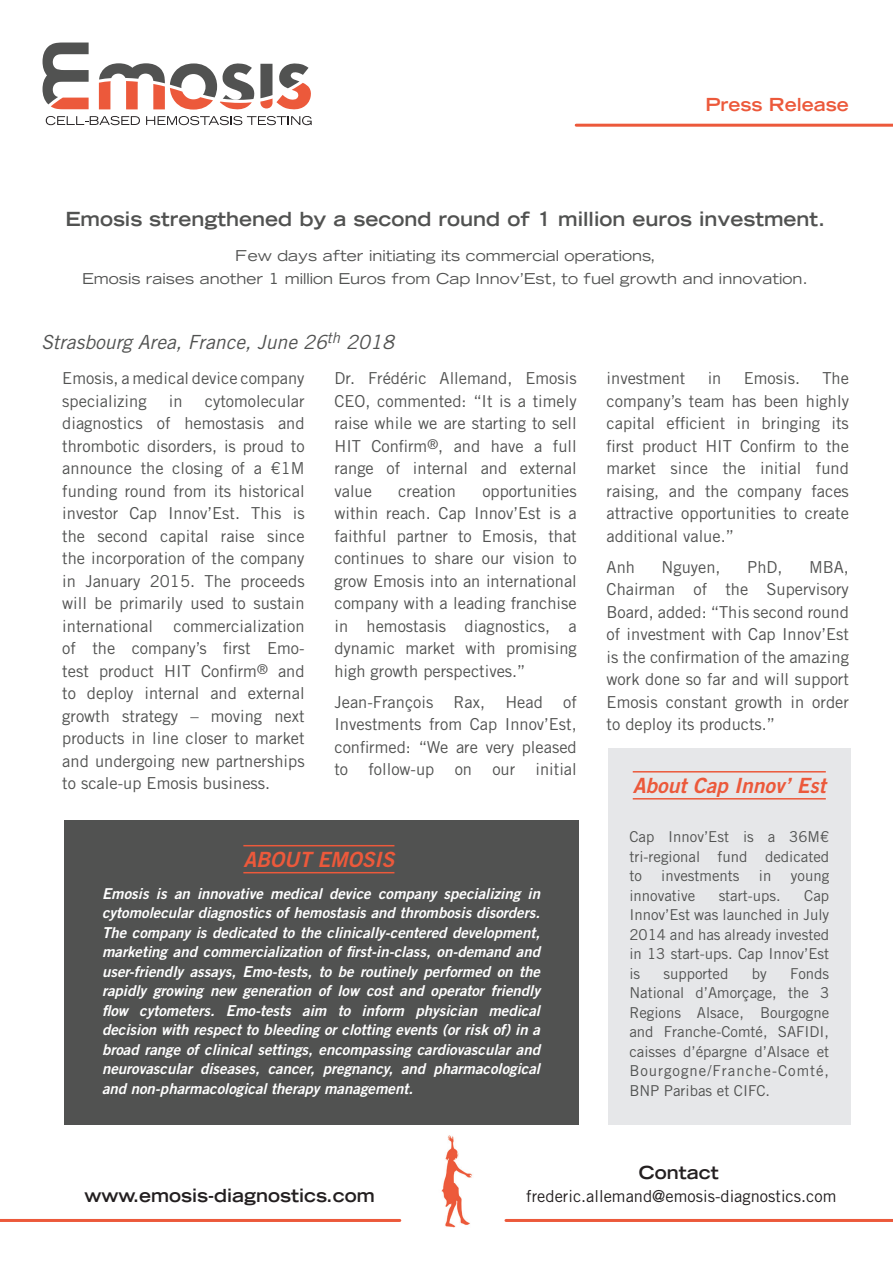
<style>
.page{position:relative;width:893px;height:1263px;background:#fff}
.page>*{position:absolute;margin:0;border:0;box-sizing:border-box;transform-origin:0 0}
.t1{font:21px "Trade Gothic LT Std Bd 2 Obl";color:#ec593b}
.t2{font:700 expanded 19.5px "Trade Gothic LT Std";color:#515251}
.t3{font:italic 19.5px "Trade Gothic LT Std";color:#515251}
.t4{font:700 expanded 18px "Trade Gothic LT Std";color:#231f20}
.t5{font:700 expanded 18px "Trade Gothic LT Std";color:#ec593b}
.t6{font:16.5px/22.5px "Trade Gothic LT Std";color:#515251;text-align:justify}
.t7{font:16.5px "Trade Gothic LT Std";color:#231f20}
.t8{font:15px/19.5px "Trade Gothic LT Std Bd 2 Obl";color:#fff;text-align:justify}
.t9{font:15px/19.5px "Trade Gothic LT Std";color:#515251;text-align:justify}
.t10{font:expanded 15px/22.5px "Trade Gothic LT Std";color:#515251;text-align:center}
</style>
<div class="page">
<svg style="left:46px;top:116px;width:94px;height:9px"></svg>
<svg style="left:146px;top:116px;width:166px;height:9px"></svg>
<svg style="left:43px;top:43px;width:46px;height:66px"></svg>
<svg style="left:99px;top:63px;width:212px;height:47px"></svg>
<hr style="left:576px;top:124px;width:317px;height:3px;background:#ec593b">
<div style="left:64px;top:821px;width:514px;height:304px;background:#515251"></div>
<hr style="left:243px;top:872px;width:151px;height:1px;background:#ec593b">
<hr style="left:243px;top:845px;width:151px;height:1px;background:#ec593b">
<div style="left:608px;top:748px;width:242px;height:377px;background:#e6e7e9"></div>
<hr style="left:633px;top:798px;width:193px;height:1px;background:#ec593b">
<hr style="left:633px;top:771px;width:193px;height:1px;background:#ec593b">
<img style="left:441px;top:1135px;width:65px;height:93px">
<hr style="left:0;top:1219px;width:400px;height:3px;background:#ec593b">
<hr style="left:506px;top:1219px;width:387px;height:3px;background:#ec593b">
<p class="t5" style="left:705px;top:93px;width:145px">Press Release</p>
<p class="t2" style="left:65px;top:206px;width:761px">Emosis strengthened by a second round of 1 million euros investment.</p>
<p class="t10" style="left:82px;top:244px;width:727px">Few days after initiating its commercial operations,<br>Emosis raises another 1 million Euros from Cap Innov’Est, to fuel growth and innovation.</p>
<p class="t3" style="left:41px;top:330px;width:354px">Strasbourg Area, France, June 26<sup>th</sup> 2018</p>
<p class="t6" style="left:62px;top:367px;width:244px">Emosis, a medical device company specializing</p>
<p class="t6" style="left:334px;top:367px;width:244px">Dr. Frédéric Allemand, Emosis CEO, commented: “It is a timely raise while we are starting to sell HIT Confirm<sup>®</sup>, and have a full range of internal and external value</p>
<p class="t6" style="left:169px;top:389px;width:15px">in</p>
<p class="t6" style="left:62px;top:389px;width:244px;text-indent:142px">cytomolecular diagnostics of hemostasis and thrombotic disorders, is proud to announce the closing of a €1M funding round from its historical investor Cap Innov’Est. This is the second capital raise since the incorporation of the company in January 2015. The proceeds will be primarily used to sustain international commercialization of the company’s first Emo&shy;test product HIT Confirm<sup>®</sup> and to deploy internal and external growth strategy – moving next products in line closer to market and undergoing new partnerships to scale-up Emosis business.</p>
<p class="t6" style="left:334px;top:479px;width:244px;text-indent:148px">opportunities within reach. Cap Innov’Est is a faithful partner to Emosis, that continues to share our vision to grow Emosis into an international company with a leading franchise in hemostasis diagnostics, a dynamic market with promising high growth perspectives.”</p>
<p class="t6" style="left:334px;top:690px;width:244px">Jean-François Rax, Head of Investments from Cap Innov’Est, confirmed: “We are very pleased to follow-up on our initial</p>
<p class="t6" style="left:398px;top:479px;width:59px">creation</p>
<p class="t1" style="left:243px;top:846px;width:153px">ABOUT EMOSIS</p>
<p class="t8" style="left:102px;top:884px;width:440px">Emosis is an innovative medical device company specializing in cytomolecular diagnostics of hemostasis and thrombosis disorders.<br>The company is dedicated to the clinically-centered development, marketing and commercialization of first-in-class, on-demand and user-friendly assays, Emo-tests, to be routinely performed on the rapidly growing new generation of low cost and operator friendly flow cytometers. Emo-tests aim to inform physician medical decision with respect to bleeding or clotting events (or risk of) in a broad range of clinical settings, encompassing cardiovascular and neurovascular diseases, cancer, pregnancy, and pharmacological and non-pharmacological therapy management.</p>
<p class="t6" style="left:607px;top:367px;width:80px">investment</p>
<p class="t6" style="left:708px;top:367px;width:15px">in</p>
<p class="t6" style="left:744px;top:367px;width:58px">Emosis.</p>
<p class="t6" style="left:607px;top:367px;width:244px;text-indent:216px">The company’s team has been highly capital efficient in bringing its first product HIT Confirm to the market since the initial fund raising, and the company faces attractive opportunities to create additional value.”</p>
<p class="t6" style="left:607px;top:555px;width:30px">Anh</p>
<p class="t6" style="left:662px;top:555px;width:61px">Nguyen,</p>
<p class="t6" style="left:747px;top:555px;width:37px">PhD,</p>
<p class="t6" style="left:607px;top:555px;width:244px;text-indent:202px">MBA, Chairman of the Supervisory Board, added: “This second round of investment with Cap Innov’Est is the confirmation of the amazing work done so far and will support Emosis constant growth in order to deploy its products.”</p>
<p class="t1" style="left:633px;top:772px;width:195px">About Cap Innov’ Est</p>
<p class="t9" style="left:629px;top:827px;width:201px">Cap Innov’Est is a 36M€ tri-regional fund dedicated to</p>
<p class="t9" style="left:661px;top:866px;width:80px">investments</p>
<p class="t9" style="left:759px;top:866px;width:14px">in</p>
<p class="t9" style="left:791px;top:866px;width:40px">young</p>
<p class="t9" style="left:629px;top:885px;width:67px">innovative</p>
<p class="t9" style="left:719px;top:885px;width:64px">start-ups.</p>
<p class="t9" style="left:629px;top:885px;width:201px;text-indent:175px">Cap Innov’Est was launched in July 2014 and has already invested in 13 start-ups. Cap Innov’Est is</p>
<p class="t9" style="left:629px;top:963px;width:201px;text-indent:161px">Fonds National d’Amorçage, the 3<br>Regions Alsace, Bourgogne and Franche-Comté, SAFIDI, caisses d’épargne d’Alsace et Bourgogne/Franche-Comté, BNP Paribas et CIFC.</p>
<p class="t9" style="left:663px;top:963px;width:67px">supported</p>
<p class="t9" style="left:752px;top:963px;width:16px">by</p>
<p class="t4" style="left:84px;top:1183px;width:292px">www.emosis-diagnostics.com</p>
<p class="t4" style="left:639px;top:1161px;width:81px">Contact</p>
<p class="t7" style="left:526px;top:1186px;width:312px">frederic.allemand@emosis-diagnostics.com</p>
</div>
